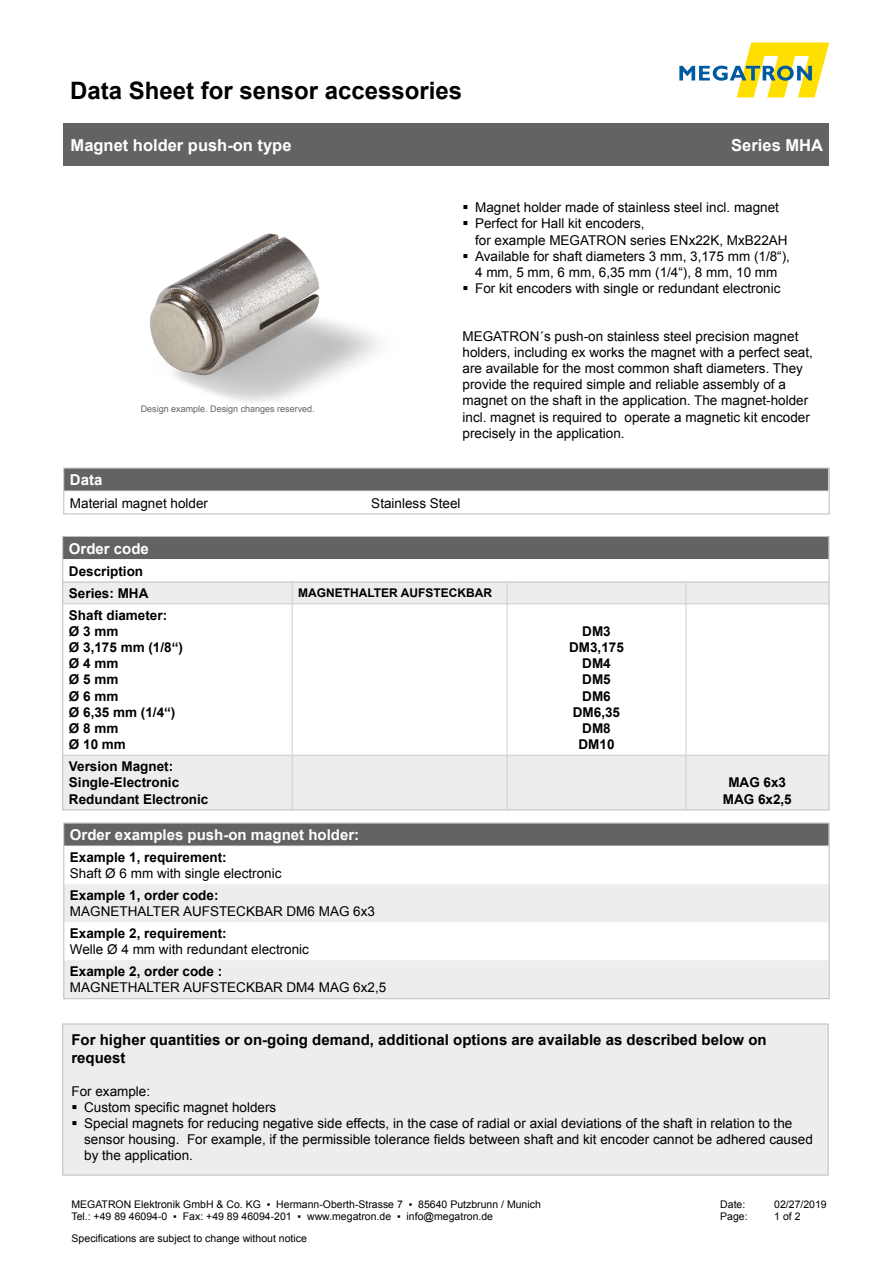
<style>
.page{position:relative;width:893px;height:1263px;background:#fff}
.page>*{position:absolute;margin:0;border:0;box-sizing:border-box;transform-origin:0 0}
.t1{font:700 24px "Arial";color:#000}
.t2{font:700 16.5px "Arial";color:#fff}
.t3{font:700 15px/18px "Arial";color:#000}
.t4{font:700 15px "Arial";color:#fff}
.t5{font:13.5px/16.2px "Arial";color:#000}
.t6{font:700 13.5px "Arial";color:#000}
.t7{font:700 12px "Arial";color:#000}
.t8{font:10.5px "Arial";color:#000}
.t9{font:9px "Arial";color:#646363}
</style>
<div class="page">
<svg style="left:679px;top:43px;width:150px;height:54px"></svg>
<div style="left:64px;top:123px;width:765px;height:43px;background:#646363"></div>
<img style="left:149px;top:233px;width:231px;height:170px">
<div style="left:66px;top:470px;width:761px;height:21px;background:#646363"></div>
<div style="left:64px;top:468px;width:765px;height:46px;border:1px solid #bcbcbc"></div>
<div style="left:62px;top:1023px;width:766px;height:152px;background:#ededed"></div>
<div style="left:65px;top:538px;width:762px;height:21px;background:#646363"></div>
<svg style="left:65px;top:583px;width:762px;height:225px"></svg>
<hr style="left:291px;top:537px;width:2px;height:22px;background:#646363">
<hr style="left:63px;top:582px;width:229px;height:1px;background:#bcbcbc">
<hr style="left:292px;top:582px;width:215px;height:1px;background:#bcbcbc">
<hr style="left:507px;top:582px;width:179px;height:1px;background:#bcbcbc">
<hr style="left:686px;top:582px;width:143px;height:1px;background:#bcbcbc">
<svg style="left:292px;top:582px;width:1px;height:22px"></svg>
<svg style="left:507px;top:582px;width:1px;height:22px"></svg>
<svg style="left:686px;top:582px;width:1px;height:22px"></svg>
<hr style="left:63px;top:604px;width:229px;height:1px;background:#cecece">
<hr style="left:292px;top:604px;width:215px;height:1px;background:#cecece">
<hr style="left:292px;top:604px;width:1px;height:151px;background:#cecece">
<hr style="left:507px;top:604px;width:179px;height:1px;background:#cecece">
<hr style="left:507px;top:604px;width:1px;height:151px;background:#cecece">
<hr style="left:686px;top:604px;width:143px;height:1px;background:#cecece">
<hr style="left:686px;top:604px;width:1px;height:151px;background:#cecece">
<hr style="left:63px;top:755px;width:229px;height:1px;background:#cecece">
<hr style="left:292px;top:755px;width:215px;height:1px;background:#cecece">
<hr style="left:292px;top:755px;width:1px;height:54px;background:#cecece">
<hr style="left:507px;top:755px;width:179px;height:1px;background:#cecece">
<hr style="left:507px;top:755px;width:1px;height:54px;background:#cecece">
<hr style="left:686px;top:755px;width:143px;height:1px;background:#cecece">
<hr style="left:686px;top:755px;width:1px;height:54px;background:#cecece">
<div style="left:66px;top:825px;width:761px;height:20px;background:#646363"></div>
<svg style="left:66px;top:884px;width:761px;height:113px;fill:#ededed"></svg>
<div style="left:64px;top:823px;width:765px;height:176px;border:1px solid #bcbcbc"></div>
<svg style="left:73px;top:1105px;width:3px;height:4px"></svg>
<svg style="left:73px;top:1121px;width:3px;height:4px"></svg>
<h1 class="t1" style="left:70px;top:74px;width:394px">Data Sheet for sensor accessories</h1>
<p class="t2" style="left:71px;top:134px;width:222px">Magnet holder push-on type</p>
<p class="t2" style="left:731px;top:134px;width:93px">Series MHA</p>
<p class="t9" style="left:141px;top:403px;width:176px">Design example. Design changes reserved.</p>
<p class="t5" style="left:475px;top:200px;width:305px">Magnet holder made of stainless steel incl. magnet</p>
<p class="t5" style="left:475px;top:216px;width:314px">Perfect for Hall kit encoders,<br>for example MEGATRON series ENx22K, MxB22AH</p>
<p class="t5" style="left:475px;top:248px;width:316px">Available for shaft diameters 3 mm, 3,175 mm (1/8“),<br>4 mm, 5 mm, 6 mm, 6,35 mm (1/4“), 8 mm, 10 mm</p>
<p class="t5" style="left:475px;top:281px;width:307px">For kit encoders with single or redundant electronic</p>
<p class="t5" style="left:463px;top:328px;width:352px">MEGATRON´s push-on stainless steel precision magnet holders, including ex works the magnet with a perfect seat, are available for the most common shaft diameters. They provide the required simple and reliable assembly of a magnet on the shaft in the application. The magnet-holder incl. magnet is required to operate a magnetic kit encoder precisely in the application.</p>
<p class="t4" style="left:70px;top:470px;width:34px">Data</p>
<p class="t5" style="left:70px;top:495px;width:140px">Material magnet holder</p>
<p class="t5" style="left:371px;top:495px;width:91px">Stainless Steel</p>
<p class="t4" style="left:69px;top:538px;width:82px">Order code</p>
<p class="t6" style="left:69px;top:562px;width:76px">Description</p>
<p class="t6" style="left:69px;top:584px;width:81px">Series: MHA</p>
<p class="t7" style="left:298px;top:584px;width:195px">MAGNETHALTER AUFSTECKBAR</p>
<p class="t6" style="left:69px;top:606px;width:100px">Shaft diameter:</p>
<p class="t6" style="left:69px;top:622px;width:51px">Ø 3 mm</p>
<p class="t6" style="left:69px;top:638px;width:116px">Ø 3,175 mm (1/8“)</p>
<p class="t6" style="left:69px;top:654px;width:51px">Ø 4 mm</p>
<p class="t6" style="left:69px;top:671px;width:51px">Ø 5 mm</p>
<p class="t6" style="left:69px;top:687px;width:51px">Ø 6 mm</p>
<p class="t6" style="left:69px;top:703px;width:108px">Ø 6,35 mm (1/4“)</p>
<p class="t6" style="left:69px;top:719px;width:51px">Ø 8 mm</p>
<p class="t6" style="left:69px;top:735px;width:59px">Ø 10 mm</p>
<p class="t6" style="left:69px;top:757px;width:106px">Version Magnet:</p>
<p class="t6" style="left:69px;top:773px;width:112px">Single-Electronic</p>
<p class="t6" style="left:69px;top:790px;width:141px">Redundant Electronic</p>
<p class="t4" style="left:70px;top:825px;width:291px">Order examples push-on magnet holder:</p>
<p class="t6" style="left:70px;top:848px;width:158px">Example 1, requirement:</p>
<p class="t5" style="left:70px;top:865px;width:213px">Shaft Ø 6 mm with single electronic</p>
<p class="t6" style="left:70px;top:886px;width:150px">Example 1, order code:</p>
<p class="t5" style="left:70px;top:903px;width:307px">MAGNETHALTER AUFSTECKBAR DM6 MAG 6x3</p>
<p class="t6" style="left:70px;top:924px;width:158px">Example 2, requirement:</p>
<p class="t5" style="left:70px;top:941px;width:241px">Welle Ø 4 mm with redundant electronic</p>
<p class="t6" style="left:70px;top:962px;width:154px">Example 2, order code :</p>
<p class="t5" style="left:70px;top:979px;width:318px">MAGNETHALTER AUFSTECKBAR DM4 MAG 6x2,5</p>
<p class="t6" style="left:582px;top:622px;width:30px">DM3</p>
<p class="t6" style="left:569px;top:638px;width:56px">DM3,175</p>
<p class="t6" style="left:582px;top:654px;width:30px">DM4</p>
<p class="t6" style="left:582px;top:671px;width:30px">DM5</p>
<p class="t6" style="left:582px;top:687px;width:30px">DM6</p>
<p class="t6" style="left:573px;top:703px;width:49px">DM6,35</p>
<p class="t6" style="left:582px;top:719px;width:30px">DM8</p>
<p class="t6" style="left:578px;top:735px;width:38px">DM10</p>
<p class="t6" style="left:728px;top:773px;width:59px">MAG 6x3</p>
<p class="t6" style="left:723px;top:790px;width:71px">MAG 6x2,5</p>
<p class="t3" style="left:71px;top:1031px;width:697px">For higher quantities or on-going demand, additional options are available as described below on request</p>
<p class="t5" style="left:71px;top:1083px;width:80px">For example:</p>
<p class="t5" style="left:84px;top:1099px;width:194px">Custom specific magnet holders</p>
<p class="t5" style="left:84px;top:1115px;width:730px">Special magnets for reducing negative side effects, in the case of radial or axial deviations of the shaft in relation to the sensor housing. For example, if the permissible tolerance fields between shaft and kit encoder cannot be adhered caused by the application.</p>
<p class="t8" style="left:71px;top:1197px;width:471px">MEGATRON Elektronik GmbH &amp; Co. KG ▪ Hermann-Oberth-Strasse 7 ▪ 85640 Putzbrunn / Munich</p>
<p class="t8" style="left:71px;top:1210px;width:423px">Tel.: +49 89 46094-0 ▪ Fax: +49 89 46094-201 ▪ www.megatron.de ▪ info@megatron.de</p>
<p class="t8" style="left:72px;top:1231px;width:237px">Specifications are subject to change without notice</p>
<p class="t8" style="left:720px;top:1197px;width:27px">Date:</p>
<p class="t8" style="left:774px;top:1197px;width:54px">02/27/2019</p>
<p class="t8" style="left:720px;top:1210px;width:29px">Page:</p>
<p class="t8" style="left:774px;top:1210px;width:28px">1 of 2</p>
</div>
